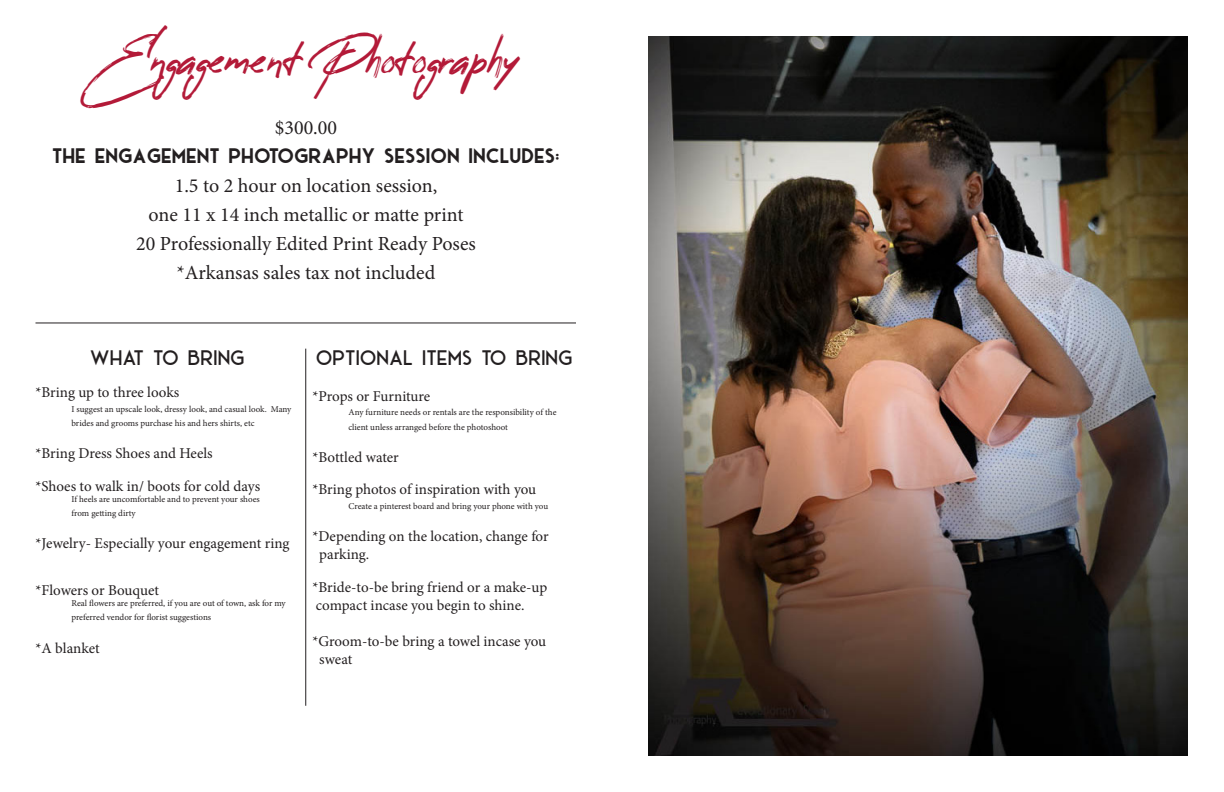
<style>
.page{position:relative;width:1224px;height:792px;background:#fff}
.page>*{position:absolute;margin:0;border:0;box-sizing:border-box;transform-origin:0 0}
.t1{font:39px "Reey";color:#b31a38}
.t2{font:20px/29px "Minion Pro";color:#231f20;text-align:center}
.t3{font:700 20px "Ace Sans";color:#231f20}
.t4{font:900 19px "Ace Sans";color:#231f20}
.t5{font:15px/18px "Minion Pro";color:#231f20}
.t6{font:9px/14.4px "Minion Pro";letter-spacing:-.005em;color:#231f20}
</style>
<div class="page">
<img style="left:648px;top:36px;width:540px;height:720px">
<hr style="left:36px;top:323px;width:540px;height:1px;background:#231f20">
<hr style="left:306px;top:349px;width:1px;height:357px;background:#231f20">
<h1 class="t1" style="left:93px;top:39px;width:426px">Engagement Photography</h1>
<h2 class="t2" style="left:275px;top:113px;width:64px">$300.00</h2>
<h3 class="t4" style="left:52px;top:141px;width:509px">THE ENGAGEMENT PHOTOGRAPHY SESSION INCLUDES:</h3>
<h2 class="t2" style="left:136px;top:171px;width:341px">1.5 to 2 hour on location session,<br>one 11 x 14 inch metallic or matte print<br>20 Professionally Edited Print Ready Poses *Arkansas sales tax not included</h2>
<h2 class="t3" style="left:90px;top:341px;width:156px">WHAT TO BRING</h2>
<h3 class="t5" style="left:36px;top:383px;width:145px">*Bring up to three looks</h3>
<p class="t6" style="left:72px;top:401px;width:221px">I suggest an upscale look, dressy look, and casual look. Many brides and grooms purchase his and hers shirts, etc</p>
<h3 class="t5" style="left:36px;top:437px;width:226px;line-height:32.4px">*Bring Dress Shoes and Heels<br>*Shoes to walk in/ boots for cold days</h3>
<p class="t6" style="left:72px;top:491px;width:190px">If heels are uncomfortable and to prevent your shoes from getting dirty</p>
<h3 class="t5" style="left:36px;top:535px;width:256px">*Jewelry- Especially your engagement ring</h3>
<h3 class="t5" style="left:36px;top:581px;width:125px">*Flowers or Bouquet</h3>
<p class="t6" style="left:72px;top:596px;width:216px">Real flowers are preferred, if you are out of town, ask for my preferred vendor for florist suggestions</p>
<h3 class="t5" style="left:36px;top:639px;width:66px">*A blanket</h3>
<h2 class="t3" style="left:316px;top:341px;width:258px">OPTIONAL ITEMS TO BRING</h2>
<h3 class="t5" style="left:312px;top:387px;width:119px">*Props or Furniture</h3>
<p class="t6" style="left:348px;top:405px;width:210px">Any furniture needs or rentals are the responsibility of the client unless arranged before the photoshoot</p>
<h3 class="t5" style="left:312px;top:441px;width:225px;line-height:32.4px">*Bottled water<br>*Bring photos of inspiration with you</h3>
<p class="t6" style="left:348px;top:499px;width:201px">Create a pinterest board and bring your phone with you</p>
<h3 class="t5" style="left:319px;top:527px;width:231px;text-indent:-7px">*Depending on the location, change for parking.</h3>
<h3 class="t5" style="left:312px;top:578px;width:236px">*Bride-to-be bring friend or a make-up compact incase you begin to shine.</h3>
<h3 class="t5" style="left:319px;top:632px;width:229px;text-indent:-7px">*Groom-to-be bring a towel incase you sweat</h3>
</div>
